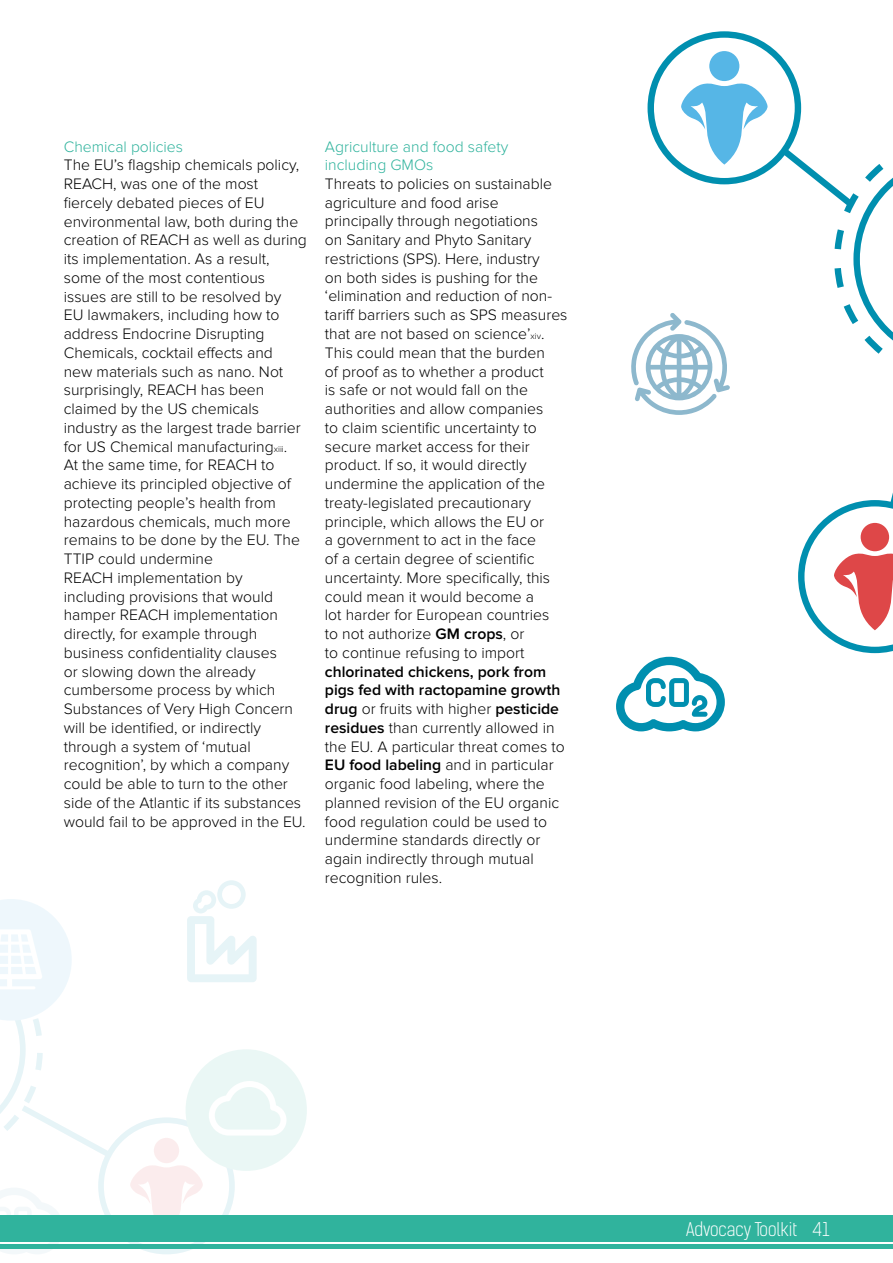
<style>
.page{position:relative;width:893px;height:1263px;background:#fff}
.page>*{position:absolute;margin:0;border:0;box-sizing:border-box;transform-origin:0 0}
.t1{font:300 18px "Kelson Sans";color:#fff}
.t2{font:300 15.75px/18.8px "Proxima Nova";color:#000}
.t3{font:300 15.75px/18.8px "Proxima Nova";color:#30b39d}
.s1{font-size:9px}
.s2{font-weight:600}
</style>
<div class="page">
<svg style="left:798px;top:492px;width:95px;height:161px"></svg>
<svg style="left:631px;top:31px;width:262px;height:384px"></svg>
<svg style="left:616px;top:657px;width:109px;height:74px"></svg>
<div style="left:186px;top:1049px;width:121px;height:122px;background:#eaf7f5;border-radius:50%"></div>
<svg style="left:0;top:880px;width:286px;height:374px"></svg>
<div style="left:0;top:1215px;width:893px;height:27px;background:#30b39d"></div>
<hr style="left:0;top:1244px;width:893px;height:4px;background:#30b39d">
<p class="t3" style="left:64px;top:137px;width:121px">Chemical policies</p>
<p class="t2" style="left:64px;top:156px;width:245px">The EU’s flagship chemicals policy,<br>REACH, was one of the most fiercely debated pieces of EU environmental law, both during the creation of REACH as well as during its implementation. As a result, some of the most contentious issues are still to be resolved by<br>EU lawmakers, including how to address Endocrine Disrupting<br>Chemicals, cocktail effects and<br>new materials such as nano. Not surprisingly, REACH has been claimed by the US chemicals industry as the largest trade barrier for US Chemical manufacturing<span class="s1">xiii</span>.<br>At the same time, for REACH to achieve its principled objective of protecting people’s health from hazardous chemicals, much more remains to be done by the EU. The<br>TTIP could undermine<br>REACH implementation by including provisions that would hamper REACH implementation directly, for example through business confidentiality clauses<br>or slowing down the already cumbersome process by which<br>Substances of Very High Concern will be identified, or indirectly through a system of ‘mutual recognition’, by which a company could be able to turn to the other side of the Atlantic if its substances would fail to be approved in the EU.</p>
<p class="t3" style="left:325px;top:137px;width:185px">Agriculture and food safety including GMOs</p>
<p class="t2" style="left:325px;top:175px;width:244px">Threats to policies on sustainable agriculture and food arise principally through negotiations<br>on Sanitary and Phyto Sanitary restrictions (SPS). Here, industry<br>on both sides is pushing for the ‘elimination and reduction of non&shy;tariff barriers such as SPS measures that are not based on science’<span class="s1">xiv</span>.<br>This could mean that the burden<br>of proof as to whether a product<br>is safe or not would fall on the authorities and allow companies<br>to claim scientific uncertainty to secure market access for their product. If so, it would directly undermine the application of the treaty-legislated precautionary principle, which allows the EU or<br>a government to act in the face<br>of a certain degree of scientific uncertainty. More specifically, this could mean it would become a<br>lot harder for European countries<br>to not authorize <span class="s2">GM crops</span>, or<br>to continue refusing to import</p>
<p class="t2" style="left:325px;top:662px;width:241px"><span class="s2">chlorinated chickens, pork from pigs fed with ractopamine growth drug</span> or fruits with higher <span class="s2">pesticide residues</span> than currently allowed in the EU. A particular threat comes to<br><span class="s2">EU food labeling</span> and in particular organic food labeling, where the planned revision of the EU organic food regulation could be used to undermine standards directly or again indirectly through mutual recognition rules.</p>
<p class="t1" style="left:686px;top:1218px;width:145px">Advocacy Toolkit 41</p>
</div>
